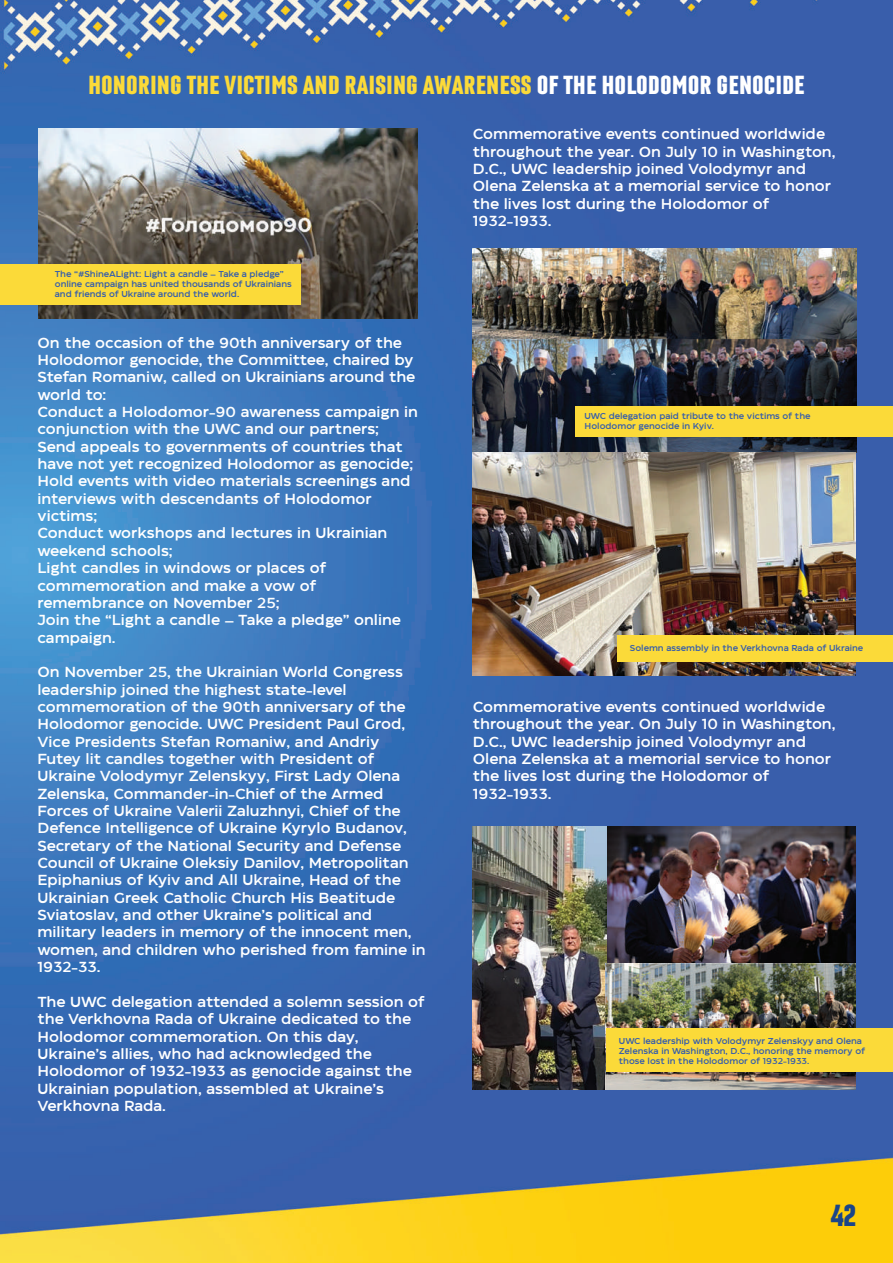
<style>
.page{position:relative;width:893px;height:1263px;background:#fff}
.page>*{position:absolute;margin:0;border:0;box-sizing:border-box;transform-origin:0 0}
.t1{font:700 29.7px "Laqonic 4 F Unicase";color:#1a4589}
.t2{font:700 25.5px "Laqonic 4 F Unicase";color:#fbda39}
.t3{font:500 14.4px/17.4px "Eastman";color:#fff}
.t4{font:500 8.55px/10.2px "Eastman";color:#375eab}
.s1{color:#fff}
</style>
<div class="page">
<img style="left:0;top:0;width:893px;height:1263px">
<img style="left:38px;top:129px;width:380px;height:190px">
<div style="left:0;top:264px;width:301px;height:40px;background:#fbda39"></div>
<img style="left:473px;top:248px;width:383px;height:427px">
<div style="left:575px;top:406px;width:317px;height:31px;background:#fbda39"></div>
<div style="left:617px;top:635px;width:275px;height:27px;background:#fbda39"></div>
<img style="left:606px;top:826px;width:250px;height:137px">
<img style="left:473px;top:826px;width:133px;height:263px">
<img style="left:606px;top:963px;width:250px;height:126px">
<div style="left:606px;top:1028px;width:287px;height:44px;background:#fbda39"></div>
<h2 class="t2" style="left:88px;top:71px;width:718px">HONORING THE VICTIMS AND RAISING AWARENESS <span class="s1">OF THE HOLODOMOR GENOCIDE</span></h2>
<p class="t3" style="left:473px;top:124px;width:364px">Commemorative events continued worldwide throughout the year. On July 10 in Washington, D.C., UWC leadership joined Volodymyr and Olena Zelenska at a memorial service to honor the lives lost during the Holodomor of 1932-1933.</p>
<p class="t4" style="left:55px;top:268px;width:238px">The “#ShineALight: Light a candle – Take a pledge” online campaign has united thousands of Ukrainians and friends of Ukraine around the world.</p>
<p class="t3" style="left:37px;top:332px;width:382px">On the occasion of the 90th anniversary of the Holodomor genocide, the Committee, chaired by Stefan Romaniw, called on Ukrainians around the world to:<br>Conduct a Holodomor-90 awareness campaign in conjunction with the UWC and our partners; Send appeals to governments of countries that have not yet recognized Holodomor as genocide; Hold events with video materials screenings and interviews with descendants of Holodomor victims;<br>Conduct workshops and lectures in Ukrainian weekend schools;<br>Light candles in windows or places of commemoration and make a vow of remembrance on November 25;<br>Join the “Light a candle – Take a pledge” online campaign.</p>
<p class="t3" style="left:37px;top:662px;width:389px">On November 25, the Ukrainian World Congress leadership joined the highest state-level commemoration of the 90th anniversary of the Holodomor genocide. UWC President Paul Grod, Vice Presidents Stefan Romaniw, and Andriy Futey lit candles together with President of Ukraine Volodymyr Zelenskyy, First Lady Olena Zelenska, Commander-in-Chief of the Armed Forces of Ukraine Valerii Zaluzhnyi, Chief of the Defence Intelligence of Ukraine Kyrylo Budanov, Secretary of the National Security and Defense Council of Ukraine Oleksiy Danilov, Metropolitan Epiphanius of Kyiv and All Ukraine, Head of the Ukrainian Greek Catholic Church His Beatitude Sviatoslav, and other Ukraine’s political and military leaders in memory of the innocent men, women, and children who perished from famine in 1932-33.</p>
<p class="t3" style="left:37px;top:992px;width:389px">The UWC delegation attended a solemn session of the Verkhovna Rada of Ukraine dedicated to the Holodomor commemoration. On this day, Ukraine’s allies, who had acknowledged the Holodomor of 1932-1933 as genocide against the Ukrainian population, assembled at Ukraine’s Verkhovna Rada.</p>
<p class="t4" style="left:584px;top:410px;width:227px">UWC delegation paid tribute to the victims of the<br>Holodomor genocide in Kyiv.</p>
<p class="t4" style="left:630px;top:642px;width:235px">Solemn assembly in the Verkhovna Rada of Ukraine</p>
<p class="t3" style="left:473px;top:697px;width:364px">Commemorative events continued worldwide throughout the year. On July 10 in Washington, D.C., UWC leadership joined Volodymyr and Olena Zelenska at a memorial service to honor the lives lost during the Holodomor of 1932-1933.</p>
<p class="t4" style="left:619px;top:1035px;width:248px">UWC leadership with Volodymyr Zelenskyy and Olena<br>Zelenska in Washington, D.C., honoring the memory of those lost in the Holodomor of 1932-1933.</p>
<h1 class="t1" style="left:831px;top:1200px;width:27px">42</h1>
</div>
